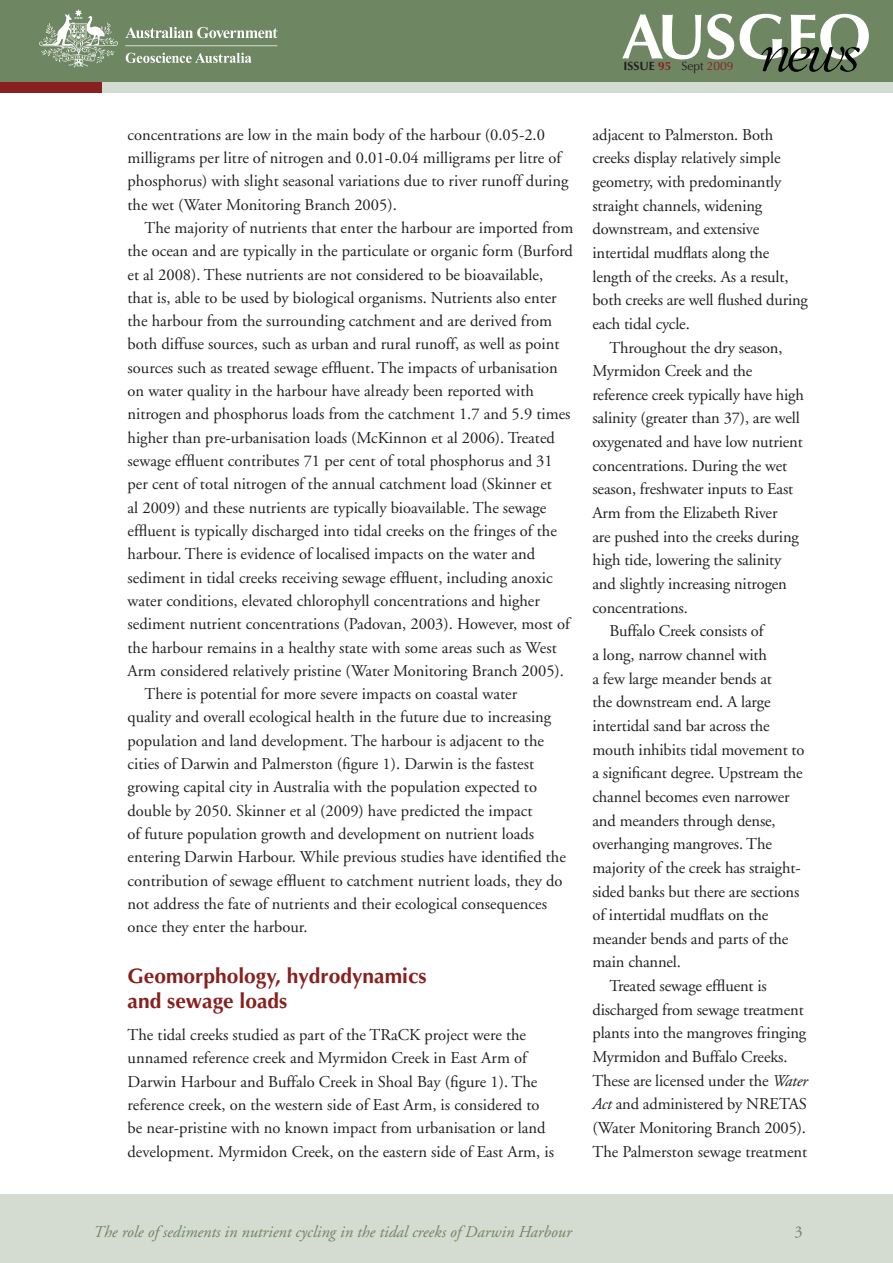
<style>
.page{position:relative;width:893px;height:1263px;background:#fff}
.page>*{position:absolute;margin:0;border:0;box-sizing:border-box;transform-origin:0 0}
.H3_feature{font:700 21px/25.2px "Optima";color:#88201f}
.body{font:16.5px/23.7px "Adobe Garamond";color:#231f20}
.body_first_para{font:16.5px/23.7px "Adobe Garamond";color:#231f20}
.t1{font:italic 16.5px "Adobe Garamond";color:#6f8663}
.t2{font:16.5px "Adobe Garamond";color:#6f8663}
.t3{font:700 12px "Optima";color:#231f20}
.s1{color:#88201f}
.s2{font-weight:400}
.s3{font-weight:400;color:#88201f}
.s4{font-style:italic}
</style>
<div class="page">
<div style="left:0;top:13px;width:893px;height:80px;background:#d4dbd0"></div>
<div style="left:0;top:11px;width:102px;height:82px;background:#88201f"></div>
<div style="left:0;top:0;width:893px;height:82px;background:#6f8663"></div>
<div style="left:0;top:1195px;width:893px;height:68px;background:#d4dbd0"></div>
<svg style="left:622px;top:14px;width:79px;height:45px"></svg>
<svg style="left:707px;top:14px;width:27px;height:45px"></svg>
<svg style="left:740px;top:14px;width:129px;height:58px"></svg>
<img style="left:39px;top:9px;width:239px;height:59px">
<p class="t3" style="left:623px;top:59px;width:112px">issue <span class="s1">95</span> <span class="s2">Sept</span> <span class="s3">2009</span></p>
<p class="body_first_para" style="left:128px;top:123px;width:442px;line-height:23.2px">concentrations are low in the main body of the harbour (0.05-2.0 milligrams per litre of nitrogen and 0.01-0.04 milligrams per litre of phosphorus) with slight seasonal variations due to river runoff during the wet (Water Monitoring Branch 2005).</p>
<p class="body" style="left:128px;top:216px;width:447px;line-height:23.2px;text-indent:17px">The majority of nutrients that enter the harbour are imported from the ocean and are typically in the particulate or organic form (Burford et al 2008). These nutrients are not considered to be bioavailable,<br>that is, able to be used by biological organisms. Nutrients also enter the harbour from the surrounding catchment and are derived from both diffuse sources, such as urban and rural runoff, as well as point sources such as treated sewage effluent. The impacts of urbanisation on water quality in the harbour have already been reported with nitrogen and phosphorus loads from the catchment 1.7 and 5.9 times higher than pre-urbanisation loads (McKinnon et al 2006). Treated sewage effluent contributes 71 per cent of total phosphorus and 31 per cent of total nitrogen of the annual catchment load (Skinner et<br>al 2009) and these nutrients are typically bioavailable. The sewage effluent is typically discharged into tidal creeks on the fringes of the harbour. There is evidence of localised impacts on the water and sediment in tidal creeks receiving sewage effluent, including anoxic water conditions, elevated chlorophyll concentrations and higher sediment nutrient concentrations (Padovan, 2003). However, most of the harbour remains in a healthy state with some areas such as West Arm considered relatively pristine (Water Monitoring Branch 2005).</p>
<p class="body" style="left:128px;top:683px;width:440px;line-height:23.2px;text-indent:17px">There is potential for more severe impacts on coastal water<br>quality and overall ecological health in the future due to increasing population and land development. The harbour is adjacent to the cities of Darwin and Palmerston (figure 1). Darwin is the fastest growing capital city in Australia with the population expected to double by 2050. Skinner et al (2009) have predicted the impact<br>of future population growth and development on nutrient loads entering Darwin Harbour. While previous studies have identified the contribution of sewage effluent to catchment nutrient loads, they do not address the fate of nutrients and their ecological consequences once they enter the harbour.</p>
<p class="H3_feature" style="left:128px;top:963px;width:301px">Geomorphology, hydrodynamics and sewage loads</p>
<p class="body_first_para" style="left:128px;top:1024px;width:428px;line-height:23.2px">The tidal creeks studied as part of the TRaCK project were the unnamed reference creek and Myrmidon Creek in East Arm of Darwin Harbour and Buffalo Creek in Shoal Bay (figure 1). The reference creek, on the western side of East Arm, is considered to be near-pristine with no known impact from urbanisation or land development. Myrmidon Creek, on the eastern side of East Arm, is</p>
<p class="body_first_para" style="left:592px;top:123px;width:217px">adjacent to Palmerston. Both creeks display relatively simple geometry, with predominantly straight channels, widening downstream, and extensive intertidal mudflats along the length of the creeks. As a result, both creeks are well flushed during each tidal cycle.</p>
<p class="body" style="left:592px;top:336px;width:213px;text-indent:17px">Throughout the dry season,<br>Myrmidon Creek and the reference creek typically have high salinity (greater than 37), are well oxygenated and have low nutrient concentrations. During the wet season, freshwater inputs to East<br>Arm from the Elizabeth River<br>are pushed into the creeks during high tide, lowering the salinity and slightly increasing nitrogen concentrations.</p>
<p class="body" style="left:592px;top:620px;width:214px;text-indent:17px">Buffalo Creek consists of<br>a long, narrow channel with<br>a few large meander bends at<br>the downstream end. A large intertidal sand bar across the mouth inhibits tidal movement to a significant degree. Upstream the channel becomes even narrower and meanders through dense, overhanging mangroves. The majority of the creek has straight&shy;sided banks but there are sections of intertidal mudflats on the meander bends and parts of the main channel.</p>
<p class="body" style="left:592px;top:974px;width:217px;text-indent:17px">Treated sewage effluent is discharged from sewage treatment plants into the mangroves fringing<br>Myrmidon and Buffalo Creeks.<br>These are licensed under the <span class="s4">Water<br>Act</span> and administered by NRETAS (Water Monitoring Branch 2005).<br>The Palmerston sewage treatment</p>
<p class="t1" style="left:94px;top:1223px;width:480px">The role of sediments in nutrient cycling in the tidal creeks of Darwin Harbour</p>
<p class="t2" style="left:794px;top:1223px;width:10px">3</p>
</div>
